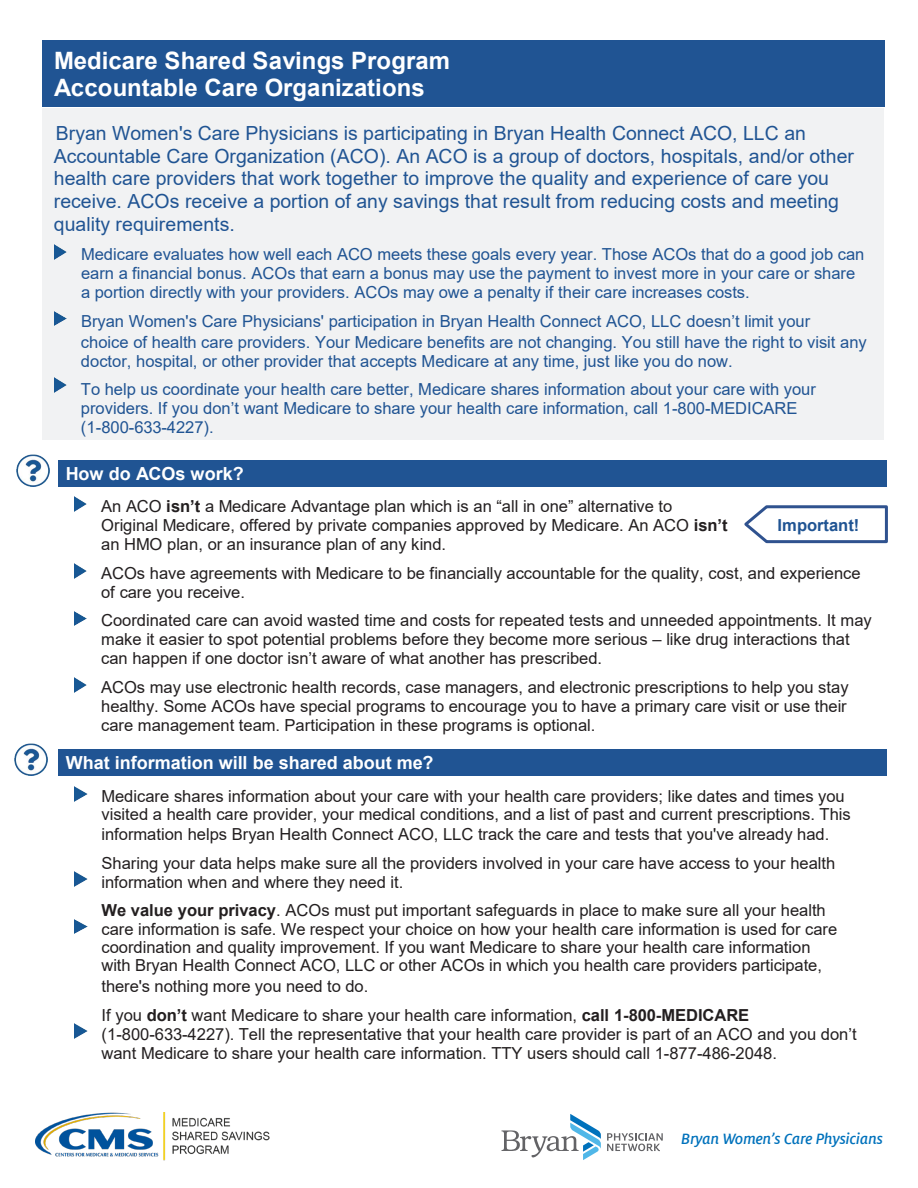
<style>
.page{position:relative;width:918px;height:1188px;background:#fff}
.page>*{position:absolute;margin:0;border:0;box-sizing:border-box;transform-origin:0 0}
.t1{font:700 24px/27.6px "Arial";color:#fff}
.t2{font:19.5px/22.8px "Arial";color:#205493}
.t3{font:700 18px "Arial";color:#fff}
.t4{font:16.5px/19px "Arial";color:#231f20}
.t5{font:16.5px/19px "Arial";color:#205493}
.t6{font:italic 500 16.5px "Milo Offc";letter-spacing:-.005em;color:#0072bc}
.t7{font:700 16.5px "Arial";color:#205493}
.s1{font-weight:700}
</style>
<div class="page">
<img style="left:35px;top:1113px;width:235px;height:48px">
<div style="left:58px;top:460px;width:829px;height:27px;background:#205493"></div>
<img style="left:74px;top:497px;width:13px;height:15px">
<img style="left:74px;top:564px;width:13px;height:14px">
<img style="left:74px;top:611px;width:13px;height:15px">
<img style="left:74px;top:678px;width:13px;height:14px">
<div style="left:58px;top:749px;width:829px;height:27px;background:#205493"></div>
<img style="left:75px;top:787px;width:13px;height:14px">
<img style="left:75px;top:872px;width:13px;height:14px">
<img style="left:75px;top:919px;width:13px;height:15px">
<img style="left:75px;top:1024px;width:13px;height:14px">
<div style="left:43px;top:40px;width:842px;height:67px;background:#205493"></div>
<div style="left:43px;top:108px;width:841px;height:332px;background:#f1f2f3"></div>
<img style="left:54px;top:245px;width:13px;height:14px">
<img style="left:54px;top:311px;width:13px;height:15px">
<img style="left:54px;top:378px;width:13px;height:14px">
<img style="left:15px;top:743px;width:32px;height:33px">
<img style="left:17px;top:454px;width:32px;height:33px">
<svg style="left:744px;top:505px;width:144px;height:39px"></svg>
<img style="left:747px;top:514px;width:127px;height:21px">
<svg style="left:502px;top:1114px;width:99px;height:46px"></svg>
<svg style="left:607px;top:1133px;width:56px;height:18px"></svg>
<p class="t1" style="left:54px;top:47px;width:398px">Medicare Shared Savings Program<br>Accountable Care Organizations</p>
<p class="t2" style="left:54px;top:122px;width:801px">Bryan Women's Care Physicians is participating in Bryan Health Connect ACO, LLC an Accountable Care Organization (ACO). An ACO is a group of doctors, hospitals, and/or other health care providers that work together to improve the quality and experience of care you receive. ACOs receive a portion of any savings that result from reducing costs and meeting quality requirements.</p>
<p class="t5" style="left:81px;top:245px;width:785px">Medicare evaluates how well each ACO meets these goals every year. Those ACOs that do a good job can earn a financial bonus. ACOs that earn a bonus may use the payment to invest more in your care or share a portion directly with your providers. ACOs may owe a penalty if their care increases costs.</p>
<p class="t5" style="left:81px;top:310px;width:787px;line-height:21.5px">Bryan Women's Care Physicians' participation in Bryan Health Connect ACO, LLC doesn’t limit your<br>choice of health care providers. Your Medicare benefits are not changing. You still have the right to visit any</p>
<p class="t5" style="left:81px;top:347px;width:736px;line-height:28.5px">doctor, hospital, or other provider that accepts Medicare at any time, just like you do now.<br>To help us coordinate your health care better, Medicare shares information about your care with your</p>
<p class="t5" style="left:81px;top:399px;width:718px">providers. If you don’t want Medicare to share your health care information, call 1-800-MEDICARE (1-800-633-4227).</p>
<p class="t3" style="left:66px;top:461px;width:180px">How do ACOs work?</p>
<p class="t4" style="left:101px;top:497px;width:628px">An ACO <span class="s1">isn’t</span> a Medicare Advantage plan which is an “all in one” alternative to<br>Original Medicare, offered by private companies approved by Medicare. An ACO <span class="s1">isn’t </span>an HMO plan, or an insurance plan of any kind.</p>
<p class="t4" style="left:101px;top:564px;width:761px">ACOs have agreements with Medicare to be financially accountable for the quality, cost, and experience of care you receive.</p>
<p class="t4" style="left:101px;top:611px;width:772px">Coordinated care can avoid wasted time and costs for repeated tests and unneeded appointments. It may make it easier to spot potential problems before they become more serious – like drug interactions that can happen if one doctor isn’t aware of what another has prescribed.</p>
<p class="t4" style="left:101px;top:677px;width:749px;text-align:justify">ACOs may use electronic health records, case managers, and electronic prescriptions to help you stay healthy. Some ACOs have special programs to encourage you to have a primary care visit or use their care management team. Participation in these programs is optional.</p>
<p class="t3" style="left:66px;top:750px;width:369px">What information will be shared about me?</p>
<p class="t7" style="left:778px;top:513px;width:83px">Important!</p>
<p class="t4" style="left:102px;top:787px;width:751px;line-height:17.9px">Medicare shares information about your care with your health care providers; like dates and times you visited a health care provider, your medical conditions, and a list of past and current prescriptions. This</p>
<p class="t4" style="left:102px;top:819px;width:735px;line-height:29.1px">information helps Bryan Health Connect ACO, LLC track the care and tests that you've already had.<br>Sharing your data helps make sure all the providers involved in your care have access to your health</p>
<p class="t4" style="left:102px;top:868px;width:726px;line-height:28.3px">information when and where they need it.<br><span class="s1">We value your privacy</span>. ACOs must put important safeguards in place to make sure all your health</p>
<p class="t4" style="left:102px;top:920px;width:737px;line-height:18.3px">care information is safe. We respect your choice on how your health care information is used for care coordination and quality improvement. If you want Medicare to share your health care information with Bryan Health Connect ACO, LLC or other ACOs in which you health care providers participate,</p>
<p class="t4" style="left:102px;top:971px;width:649px;line-height:29.1px">there's nothing more you need to do.<br>If you <span class="s1">don’t</span> want Medicare to share your health care information, <span class="s1">call 1-800-MEDICARE</span></p>
<p class="t4" style="left:102px;top:1025px;width:757px">(1-800-633-4227). Tell the representative that your health care provider is part of an ACO and you don’t want Medicare to share your health care information. TTY users should call 1-877-486-2048.</p>
<p class="t6" style="left:681px;top:1129px;width:203px">Bryan Women’s Care Physicians</p>
</div>
